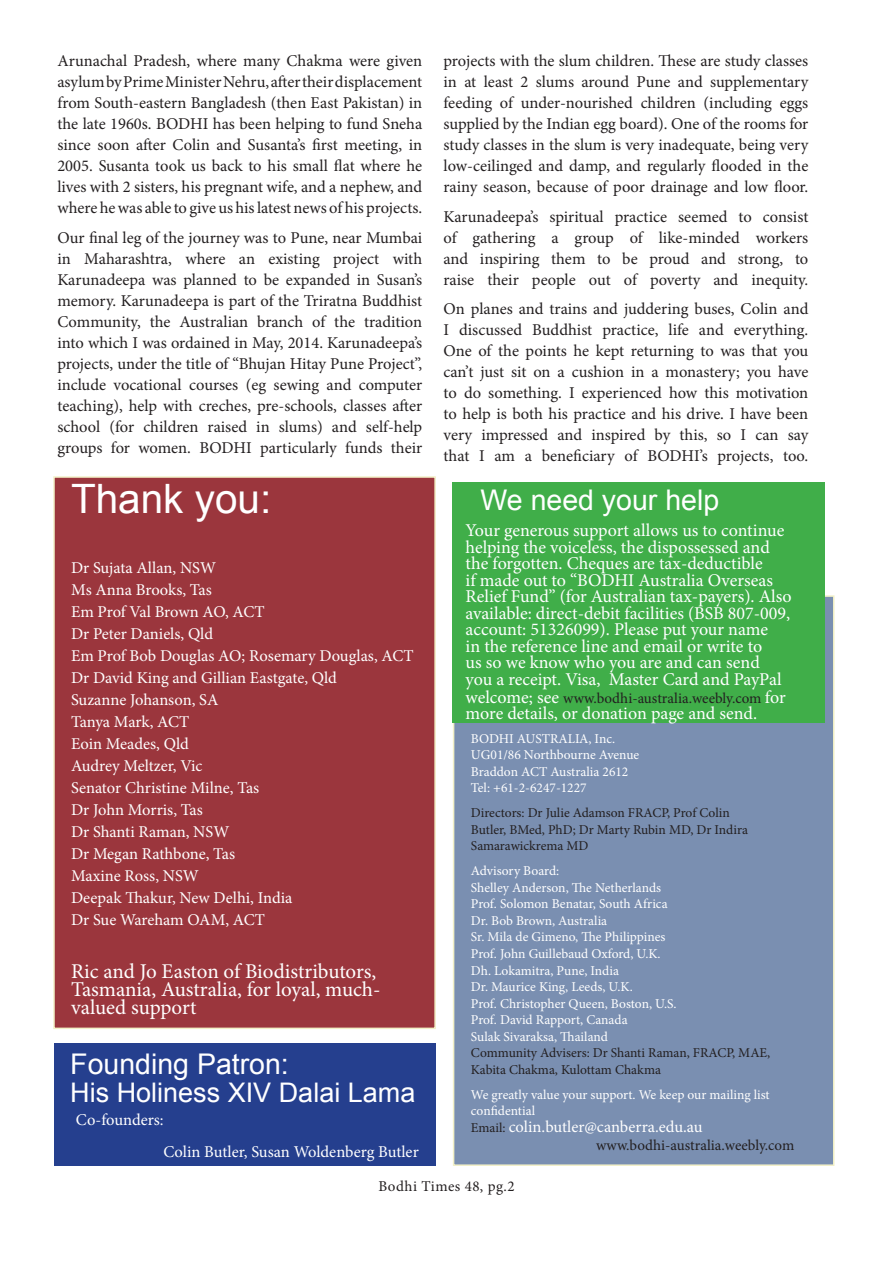
<style>
.page{position:relative;width:893px;height:1263px;background:#fff}
.page>*{position:absolute;margin:0;border:0;box-sizing:border-box;transform-origin:0 0}
.Heading{font:40.5px "Arial";color:#fff}
.body_newsletter{font:28.5px "Arial";color:#fff}
.Heading-2{font:28.5px "Arial";color:#fff}
.body_newsletter-2{font:27px "Arial";color:#fff}
.body_newsletter-3{font:21px/18px "Minion Pro";letter-spacing:-.005em;color:#fff}
.body_newsletter-4{font:18px/16.5px "Minion Pro";letter-spacing:-.005em;color:#fff}
.body_newsletter-5{font:16.5px/21px "Minion Pro";letter-spacing:-.005em;color:#231f20;text-align:justify}
.body_newsletter-6{font:16.5px/32.5px "Minion Pro";color:#fff}
.body_newsletter-7{font:15px "Minion Pro";letter-spacing:.005em;color:#231f20}
.body_newsletter-8{font:15px "Minion Pro";letter-spacing:.03em;color:#231f20}
.body_newsletter-9{font:13.5px/16.5px "Minion Pro";color:#fff}
.body_newsletter-10{font:13.5px/16.5px "Minion Pro";color:#231f20}
.s1{font-size:18px;color:#fff}
.s2{color:#231f20}
.s3{font-size:13.5px;color:#231f20}
</style>
<div class="page">
<div style="left:453px;top:595px;width:381px;height:571px;background:#7a8fb1;border:2px solid #f2f0c7"></div>
<div style="left:53px;top:476px;width:383px;height:553px;background:#9b363d;border:2px solid #f2f0c7"></div>
<div style="left:54px;top:1043px;width:382px;height:123px;background:#253f8e"></div>
<div style="left:453px;top:483px;width:372px;height:240px;background:#40ae49"></div>
<p class="body_newsletter-5" style="left:57px;top:50px;width:366px">Arunachal Pradesh, where many Chakma were given asylum by Prime Minister Nehru, after their displacement from South-eastern Bangladesh (then East Pakistan) in the late 1960s. BODHI has been helping to fund Sneha since soon after Colin and Susanta’s first meeting, in 2005. Susanta took us back to his small flat where he lives with 2 sisters, his pregnant wife, and a nephew, and where he was able to give us his latest news of his projects.</p>
<p class="body_newsletter-5" style="left:57px;top:227px;width:366px">Our final leg of the journey was to Pune, near Mumbai in Maharashtra, where an existing project with Karunadeepa was planned to be expanded in Susan’s memory. Karunadeepa is part of the Triratna Buddhist Community, the Australian branch of the tradition into which I was ordained in May, 2014. Karunadeepa’s projects, under the title of “Bhujan Hitay Pune Project”, include vocational courses (eg sewing and computer teaching), help with creches, pre-schools, classes after school (for children raised in slums) and self-help groups for women. BODHI particularly funds their</p>
<p class="Heading" style="left:71px;top:472px;width:202px">Thank you:</p>
<p class="body_newsletter-6" style="left:71px;top:552px;width:147px">Dr Sujata Allan, NSW</p>
<p class="body_newsletter-6" style="left:71px;top:574px;width:142px">Ms Anna Brooks, Tas</p>
<p class="body_newsletter-6" style="left:71px;top:596px;width:195px">Em Prof Val Brown AO, ACT</p>
<p class="body_newsletter-6" style="left:71px;top:618px;width:144px">Dr Peter Daniels, Qld</p>
<p class="body_newsletter-6" style="left:71px;top:640px;width:344px">Em Prof Bob Douglas AO; Rosemary Douglas, ACT</p>
<p class="body_newsletter-6" style="left:71px;top:662px;width:267px">Dr David King and Gillian Eastgate, Qld</p>
<p class="body_newsletter-6" style="left:71px;top:684px;width:149px">Suzanne Johanson, SA</p>
<p class="body_newsletter-6" style="left:71px;top:706px;width:120px">Tanya Mark, ACT</p>
<p class="body_newsletter-6" style="left:71px;top:728px;width:119px">Eoin Meades, Qld</p>
<p class="body_newsletter-6" style="left:71px;top:750px;width:133px">Audrey Meltzer, Vic</p>
<p class="body_newsletter-6" style="left:71px;top:772px;width:190px">Senator Christine Milne, Tas</p>
<p class="body_newsletter-6" style="left:71px;top:794px;width:133px">Dr John Morris, Tas</p>
<p class="body_newsletter-6" style="left:71px;top:816px;width:160px">Dr Shanti Raman, NSW</p>
<p class="body_newsletter-6" style="left:71px;top:838px;width:166px">Dr Megan Rathbone, Tas</p>
<p class="body_newsletter-6" style="left:71px;top:860px;width:129px">Maxine Ross, NSW</p>
<p class="body_newsletter-6" style="left:71px;top:882px;width:223px">Deepak Thakur, New Delhi, India</p>
<p class="body_newsletter-6" style="left:71px;top:904px;width:195px">Dr Sue Wareham OAM, ACT</p>
<p class="body_newsletter-3" style="left:71px;top:963px;width:311px">Ric and Jo Easton of Biodistributors,<br>Tasmania, Australia, for loyal, much&shy;valued support</p>
<p class="body_newsletter" style="left:70px;top:1045px;width:220px">Founding Patron:</p>
<p class="body_newsletter-2" style="left:70px;top:1075px;width:347px">His Holiness XIV Dalai Lama</p>
<p class="body_newsletter-6" style="left:163px;top:1103px;width:257px;text-indent:-88px">Co-founders:<br>Colin Butler, Susan Woldenberg Butler</p>
<p class="body_newsletter-5" style="left:443px;top:50px;width:366px">projects with the slum children. These are study classes in at least 2 slums around Pune and supplementary feeding of under-nourished children (including eggs supplied by the Indian egg board). One of the rooms for study classes in the slum is very inadequate, being very low-ceilinged and damp, and regularly flooded in the rainy season, because of poor drainage and low floor.</p>
<p class="body_newsletter-5" style="left:443px;top:206px;width:366px">Karunadeepa’s spiritual practice seemed to consist of gathering a group of like-minded workers and inspiring them to be proud and strong, to raise their people out of poverty and inequity.</p>
<p class="body_newsletter-5" style="left:443px;top:298px;width:366px">On planes and trains and juddering buses, Colin and I discussed Buddhist practice, life and everything.<br>One of the points he kept returning to was that you can’t just sit on a cushion in a monastery; you have to do something. I experienced how this motivation to help is both his practice and his drive. I have been very impressed and inspired by this, so I can say that I am a beneficiary of BODHI’s projects, too.</p>
<p class="Heading-2" style="left:480px;top:481px;width:240px">We need your help</p>
<p class="body_newsletter-4" style="left:466px;top:522px;width:328px">Your generous support allows us to continue helping the voiceless, the dispossessed and the forgotten. Cheques are tax-deductible<br>if made out to “BODHI Australia Overseas Relief Fund” (for Australian tax-payers). Also available: direct-debit facilities (BSB 807-009, account: 51326099). Please put your name<br>in the reference line and email or write to<br>us so we know who you are and can send<br>you a receipt. Visa, Master Card and PayPal</p>
<p class="body_newsletter-7" style="left:466px;top:688px;width:322px"><span class="s1">welcome; see</span> www.bodhi-australia.weebly.com <span class="s1">for</span></p>
<p class="body_newsletter-4" style="left:466px;top:705px;width:293px">more details, or donation page and send.</p>
<p class="body_newsletter-9" style="left:471px;top:730px;width:170px">BODHI AUSTRALIA, Inc.<br>UG01/86 Northbourne Avenue<br>Braddon ACT Australia 2612<br>Tel: +61-2-6247-1227</p>
<p class="body_newsletter-10" style="left:471px;top:805px;width:279px">Directors: Dr Julie Adamson FRACP, Prof Colin<br>Butler, BMed, PhD; Dr Marty Rubin MD, Dr Indira<br>Samarawickrema MD</p>
<p class="body_newsletter-9" style="left:471px;top:863px;width:301px">Advisory Board:<br>Shelley Anderson, The Netherlands<br>Prof. Solomon Benatar, South Africa<br>Dr. Bob Brown, Australia<br>Sr. Mila de Gimeno, The Philippines<br>Prof. John Guillebaud Oxford, U.K.<br>Dh. Lokamitra, Pune, India<br>Dr. Maurice King, Leeds, U.K.<br>Prof. Christopher Queen, Boston, U.S.<br>Prof. David Rapport, Canada<br>Sulak Sivaraksa, Thailand<br><span class="s2">Community Advisers: Dr Shanti Raman, FRACP, MAE,<br>Kabita Chakma, Kulottam Chakma</span></p>
<p class="body_newsletter-9" style="left:471px;top:1086px;width:300px">We greatly value your support. We keep our mailing list confidential</p>
<p class="body_newsletter-6" style="left:471px;top:1110px;width:233px"><span class="s3">Email:</span> colin.butler@canberra.edu.au</p>
<p class="body_newsletter-7" style="left:596px;top:1135px;width:200px">www.bodhi-australia.weebly.com</p>
<p class="body_newsletter-8" style="left:378px;top:1176px;width:138px">Bodhi Times 48, pg.2</p>
</div>
